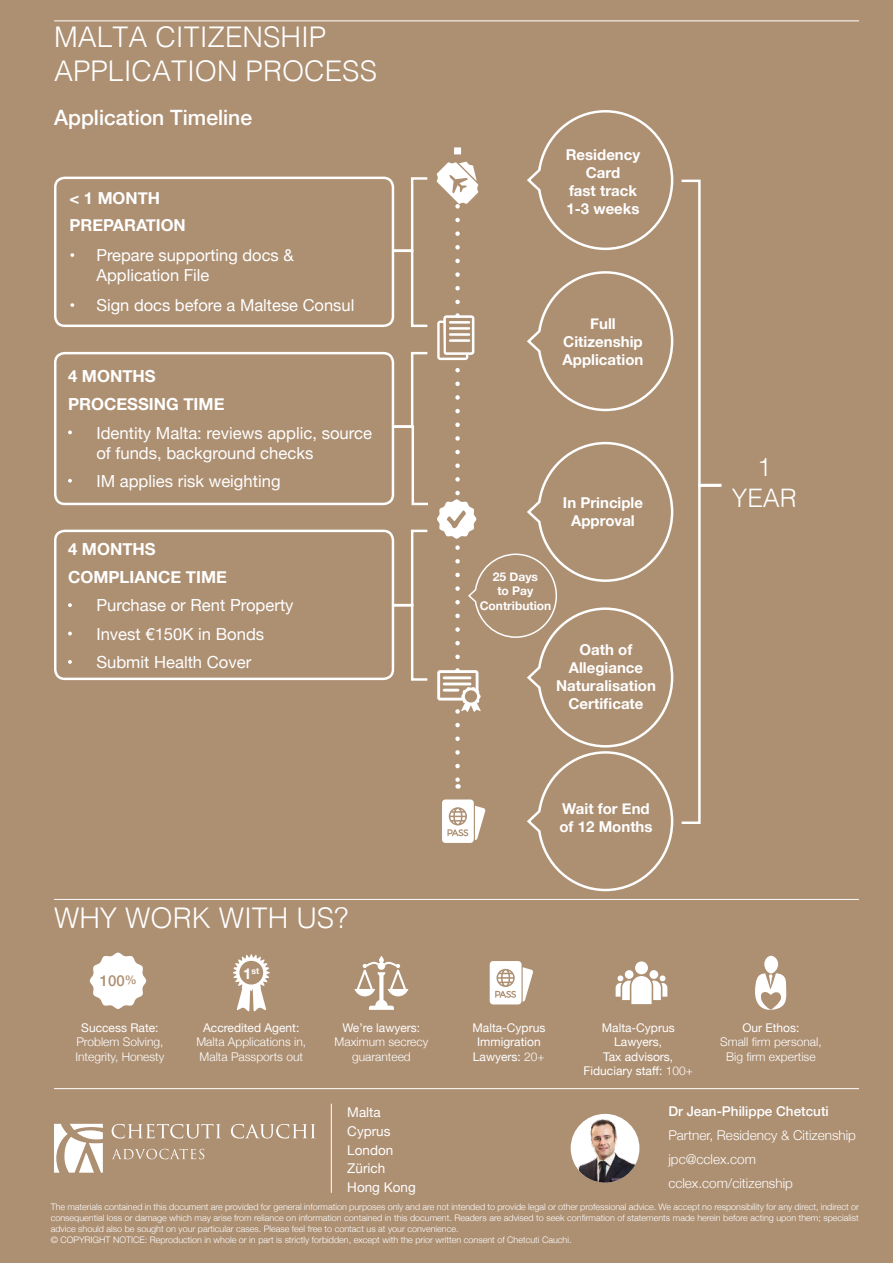
<style>
.page{position:relative;width:893px;height:1263px;background:#ad8f72}
.page>*{position:absolute;margin:0;border:0;box-sizing:border-box;transform-origin:0 0}
.t1{font:300 28.5px "Helvetica";color:#fff}
.t2{font:300 25.5px "Helvetica";color:#fff}
.t3{font:500 21.15px "Helvetica Neue";color:#fff}
.t4{font:16.65px/28.3px "Helvetica Neue";color:#fff}
.t5{font:700 16.65px "Helvetica Neue";color:#fff}
.t6{font:16.5px/19.8px "Helvetica Neue";color:#fff}
.t7{font:700 16.5px "Helvetica Neue";color:#fff}
.t8{font:700 15px/18px "Helvetica Neue";color:#fff;text-align:center}
.t9{font:500 15px "Helvetica Neue";color:#ad8f72}
.t10{font:300 13.5px/24px "Helvetica Neue";color:#fff}
.t11{font:13.5px "Helvetica Neue";color:#fff}
.t12{font:300 12px/14.4px "Helvetica Neue";color:#fff;text-align:center}
.t13{font:12px/14.4px "Helvetica Neue";color:#fff;text-align:center}
.t14{font:700 12px/14.4px "Helvetica Neue";color:#fff;text-align:center}
.t15{font:300 9px/10.8px "Helvetica Neue";color:#fff;text-align:justify}
.t16{font:700 8.7px "Helvetica Neue";color:#fff}
.s1{font-size:15px}
.s2{font-weight:400}
.s3{font-weight:300}
.s4{font-weight:500}
</style>
<div class="page">
<svg style="left:112px;top:1124px;width:109px;height:14px"></svg>
<svg style="left:231px;top:1124px;width:84px;height:14px"></svg>
<svg style="left:54px;top:1124px;width:49px;height:49px"></svg>
<svg style="left:112px;top:1149px;width:92px;height:10px"></svg>
<hr style="left:54px;top:21px;width:805px;height:1px;background:#fff">
<svg style="left:68px;top:603px;width:4px;height:4px"></svg>
<svg style="left:68px;top:632px;width:4px;height:3px"></svg>
<svg style="left:68px;top:660px;width:4px;height:4px"></svg>
<svg style="left:391px;top:177px;width:37px;height:150px"></svg>
<svg style="left:393px;top:351px;width:35px;height:155px"></svg>
<svg style="left:68px;top:430px;width:4px;height:4px"></svg>
<svg style="left:68px;top:479px;width:4px;height:4px"></svg>
<div style="left:54px;top:352px;width:340px;height:153px;border:2px solid #fff;border-radius:9px"></div>
<div style="left:54px;top:530px;width:340px;height:150px;border:2px solid #fff;border-radius:9px"></div>
<div style="left:54px;top:177px;width:340px;height:150px;border:2px solid #fff;border-radius:9px"></div>
<svg style="left:391px;top:529px;width:37px;height:152px"></svg>
<svg style="left:490px;top:961px;width:43px;height:43px"></svg>
<svg style="left:233px;top:954px;width:37px;height:58px"></svg>
<svg style="left:354px;top:956px;width:54px;height:54px"></svg>
<svg style="left:616px;top:961px;width:51px;height:43px"></svg>
<hr style="left:54px;top:899px;width:805px;height:1px;background:#fff">
<div style="left:764px;top:956px;width:14px;height:17px;background:#fff;border-radius:50%"></div>
<svg style="left:755px;top:972px;width:32px;height:38px"></svg>
<hr style="left:54px;top:1088px;width:805px;height:1px;background:#fff">
<hr style="left:331px;top:1104px;width:1px;height:88px;background:#fff">
<div style="left:571px;top:1114px;width:68px;height:68px;background:#fff;border-radius:50%"></div>
<img style="left:575px;top:1119px;width:61px;height:63px">
<svg style="left:90px;top:952px;width:56px;height:57px"></svg>
<div style="left:96px;top:958px;width:44px;height:45px;background:#fff;border-radius:50%"></div>
<svg style="left:437px;top:110px;width:285px;height:782px"></svg>
<p class="t1" style="left:54px;top:13px;width:274px">MALTA CITIZENSHIP</p>
<p class="t1" style="left:54px;top:47px;width:325px">APPLICATION PROCESS</p>
<p class="t3" style="left:54px;top:101px;width:200px">Application Timeline</p>
<p class="t7" style="left:69px;top:185px;width:92px">&lt; 1 MONTH</p>
<p class="t7" style="left:69px;top:212px;width:118px">PREPARATION</p>
<p class="t6" style="left:96px;top:246px;width:199px;text-indent:-27px">• Prepare supporting docs &amp;<br>Application File</p>
<p class="t6" style="left:69px;top:296px;width:286px">• Sign docs before a Maltese Consul</p>
<p class="t5" style="left:68px;top:363px;width:89px">4 MONTHS</p>
<p class="t5" style="left:68px;top:391px;width:158px">PROCESSING TIME</p>
<p class="t4" style="left:96px;top:419px;width:277px">Identity Malta: reviews applic, source</p>
<p class="t4" style="left:96px;top:439px;width:219px">of funds, background checks<br>IM applies risk weighting</p>
<p class="t5" style="left:68px;top:536px;width:89px">4 MONTHS</p>
<p class="t5" style="left:68px;top:564px;width:160px">COMPLIANCE TIME</p>
<p class="t4" style="left:96px;top:592px;width:199px">Purchase or Rent Property</p>
<p class="t4" style="left:96px;top:621px;width:169px">Invest €150K in Bonds</p>
<p class="t4" style="left:96px;top:649px;width:156px">Submit Health Cover</p>
<p class="t1" style="left:54px;top:894px;width:296px">WHY WORK WITH US?</p>
<p class="t9" style="left:100px;top:969px;width:39px">100<sup>%</sup></p>
<p class="t13" style="left:81px;top:1021px;width:79px">Success Rate:</p>
<p class="t12" style="left:75px;top:1034px;width:90px;text-align:left">Problem Solving,<br>Integrity, Honesty</p>
<p class="t16" style="left:243px;top:964px;width:18px"><span class="s1">1</span>st</p>
<p class="t12" style="left:196px;top:1019px;width:111px"><span class="s2">Accredited Agent:<br></span>Malta Applications in,</p>
<p class="t12" style="left:200px;top:1048px;width:105px">Malta Passports out</p>
<p class="t13" style="left:343px;top:1021px;width:79px">We’re lawyers:</p>
<p class="t12" style="left:335px;top:1034px;width:95px">Maximum secrecy guaranteed</p>
<p class="t11" style="left:347px;top:1102px;width:35px">Malta</p>
<p class="t11" style="left:347px;top:1121px;width:45px">Cyprus</p>
<p class="t11" style="left:347px;top:1140px;width:48px">London</p>
<p class="t11" style="left:347px;top:1159px;width:40px">Zürich</p>
<p class="t11" style="left:347px;top:1177px;width:70px">Hong Kong</p>
<p class="t8" style="left:566px;top:146px;width:76px">Residency<br>Card<br>fast track<br>1-3 weeks</p>
<p class="t8" style="left:563px;top:315px;width:82px">Full<br>Citizenship<br>Application</p>
<p class="t8" style="left:563px;top:494px;width:82px">In Principle<br>Approval</p>
<p class="t14" style="left:480px;top:570px;width:73px">25 Days<br>to Pay<br>Contribution</p>
<p class="t8" style="left:556px;top:641px;width:101px">Oath of<br>Allegiance<br>Naturalisation<br>Certificate</p>
<p class="t8" style="left:562px;top:800px;width:89px">Wait for End</p>
<p class="t8" style="left:559px;top:818px;width:95px">of 12 Months</p>
<p class="t2" style="left:757px;top:445px;width:16px">1</p>
<p class="t2" style="left:732px;top:476px;width:67px">YEAR</p>
<p class="t13" style="left:472px;top:1021px;width:74px">Malta-Cyprus<br>Immigration<br>Lawyers: <span class="s3">20+</span></p>
<p class="t13" style="left:584px;top:1021px;width:111px">Malta-Cyprus<br>Lawyers,<br>Tax advisors,<br>Fiduciary staff: <span class="s3">100+</span></p>
<p class="t13" style="left:742px;top:1021px;width:59px">Our Ethos:</p>
<p class="t12" style="left:720px;top:1034px;width:103px">Small firm personal,<br>Big firm expertise</p>
<p class="t10" style="left:668px;top:1098px;width:189px"><span class="s4">Dr Jean-Philippe Chetcuti<br></span>Partner, Residency &amp; Citizenship</p>
<p class="t10" style="left:668px;top:1146px;width:89px">jpc@cclex.com</p>
<p class="t10" style="left:668px;top:1170px;width:126px">cclex.com/citizenship</p>
<p class="t15" style="left:51px;top:1201px;width:810px">The materials contained in this document are provided for general information purposes only and are not intended to provide legal or other professional advice. We accept no responsibility for any direct, indirect or consequential loss or damage which may arise from reliance on information contained in this document. Readers are advised to seek confirmation of statements made herein before acting upon them; specialist advice should also be sought on your particular cases. Please feel free to contact us at your convenience.</p>
<p class="t15" style="left:51px;top:1233px;width:522px">© COPYRIGHT NOTICE: Reproduction in whole or in part is strictly forbidden, except with the prior written consent of Chetcuti Cauchi.</p>
</div>
